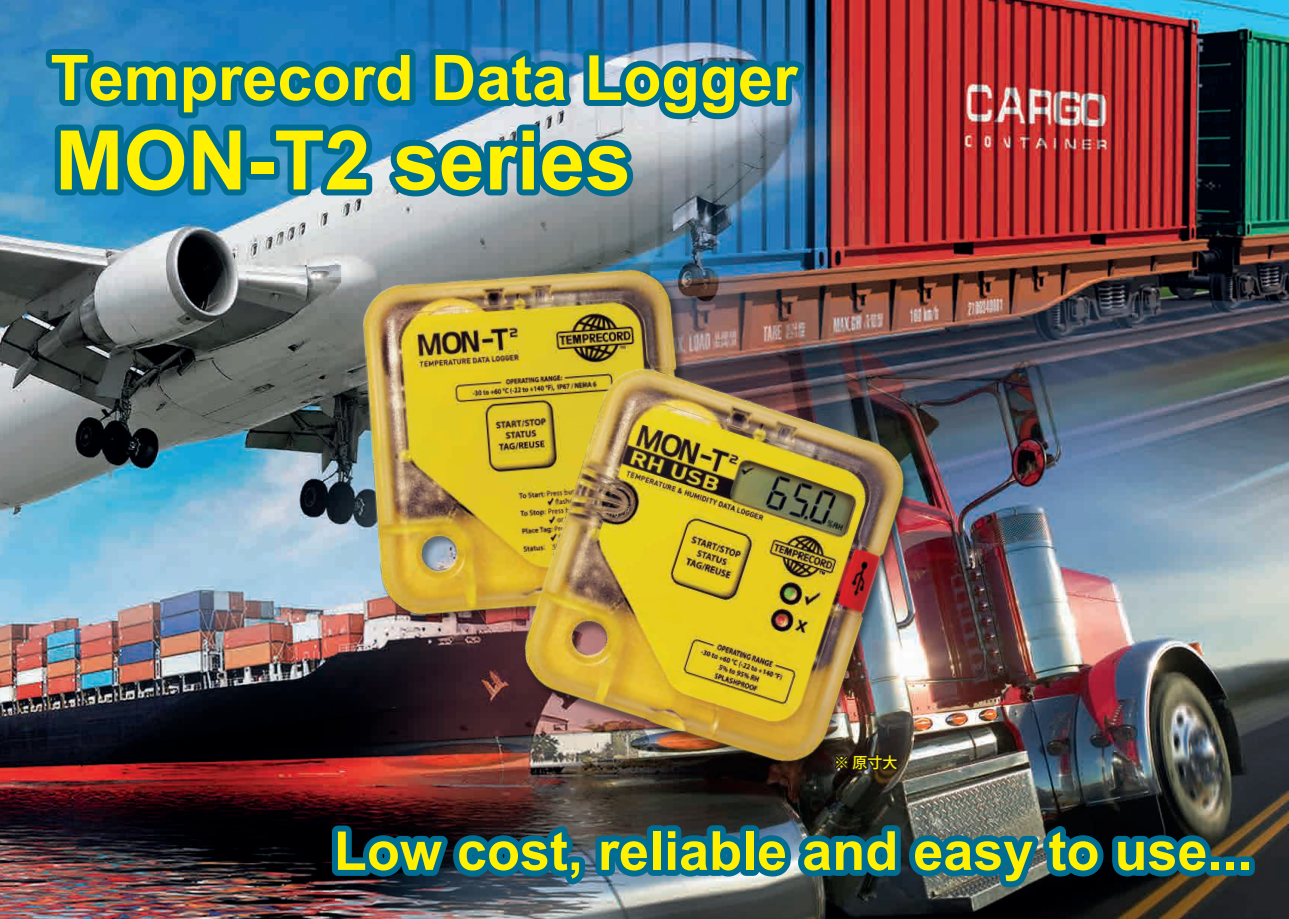
<style>
.page{position:relative;width:1289px;height:919px;background:#fff}
.page>*{position:absolute;margin:0;border:0;box-sizing:border-box;transform-origin:0 0}
.t1{font:700 82.2px "Arial";color:#fff101}
.t2{font:700 62.85px "Arial";color:#fff101}
.t3{font:700 54px "Arial";color:#fff101}
.t4{font:500 15px "Koz Go Pr 6 N";color:#fff101}
</style>
<div class="page">
<img style="left:0;top:0;width:1288px;height:918px">
<img style="left:326px;top:805px;width:894px;height:100px">
<div style="left:1205px;top:856px;width:19px;height:19px;border:12px solid #006c91"></div>
<div style="left:1220px;top:856px;width:19px;height:19px;border:12px solid #006c91"></div>
<div style="left:1235px;top:856px;width:19px;height:19px;border:12px solid #006c91"></div>
<svg style="left:40px;top:35px;width:773px;height:183px;background:#3684a8"></svg>
<img style="left:339px;top:243px;width:389px;height:397px">
<img style="left:481px;top:338px;width:465px;height:470px">
<p class="t2" style="left:50px;top:34px;width:748px">Temprecord Data Logger</p>
<h1 class="t1" style="left:55px;top:103px;width:577px">MON-T2 series</h1>
<p class="t4" style="left:834px;top:753px;width:65px">※ 原寸大</p>
<p class="t3" style="left:334px;top:812px;width:920px">Low cost, reliable and easy to use...</p>
</div>
